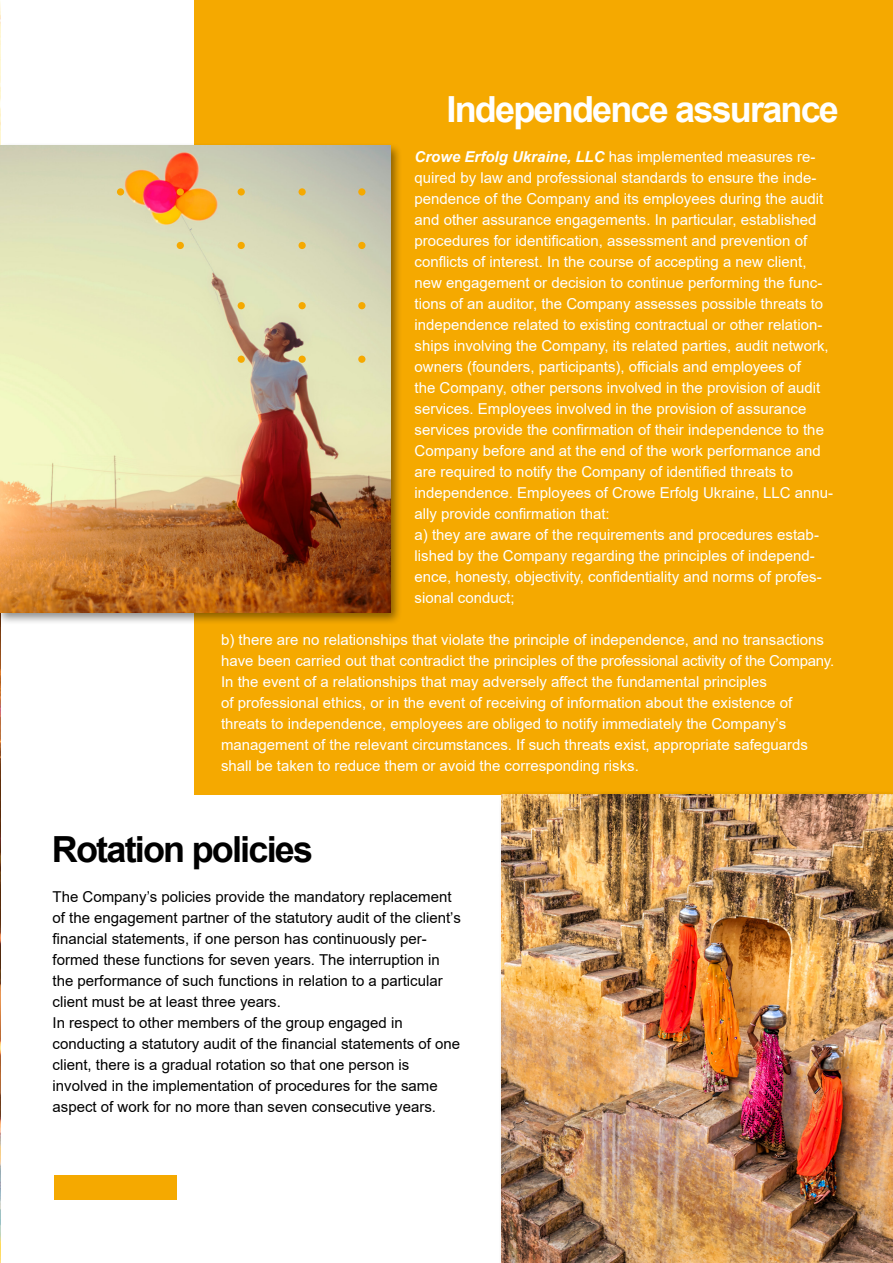
<style>
.page{position:relative;width:893px;height:1263px;background:#fff}
.page>*{position:absolute;margin:0;border:0;box-sizing:border-box;transform-origin:0 0}
.t1{font:700 36px "Arial";letter-spacing:-.05em;color:#fff}
.t2{font:700 36px "Arial";letter-spacing:-.05em;color:#000}
.t3{font:15px/21px "Arial";color:#fff}
.t4{font:15px/21px "Arial";color:#000}
.s1{font-weight:700;font-style:italic}
</style>
<div class="page">
<img style="left:0;top:1px;width:1px;height:1262px">
<div style="left:195px;top:0;width:698px;height:794px;background:#f5a900"></div>
<img style="left:502px;top:794px;width:391px;height:469px">
<div style="left:0;top:142px;width:403px;height:483px;background:#000;opacity:.45"></div>
<img style="left:0;top:146px;width:390px;height:466px">
<div style="left:54px;top:1175px;width:123px;height:24px;background:#f5a900"></div>
<div style="left:238px;top:188px;width:7px;height:8px;background:#f5a900;border-radius:50%"></div>
<div style="left:238px;top:302px;width:7px;height:7px;background:#f5a900;border-radius:50%"></div>
<div style="left:238px;top:242px;width:7px;height:7px;background:#f5a900;border-radius:50%"></div>
<div style="left:238px;top:356px;width:7px;height:7px;background:#f5a900;border-radius:50%"></div>
<div style="left:298px;top:188px;width:8px;height:8px;background:#f5a900;border-radius:50%"></div>
<div style="left:298px;top:302px;width:8px;height:7px;background:#f5a900;border-radius:50%"></div>
<div style="left:117px;top:188px;width:7px;height:8px;background:#f5a900;border-radius:50%"></div>
<div style="left:298px;top:242px;width:8px;height:7px;background:#f5a900;border-radius:50%"></div>
<div style="left:298px;top:356px;width:8px;height:7px;background:#f5a900;border-radius:50%"></div>
<div style="left:358px;top:188px;width:7px;height:8px;background:#f5a900;border-radius:50%"></div>
<div style="left:358px;top:302px;width:7px;height:7px;background:#f5a900;border-radius:50%"></div>
<div style="left:177px;top:188px;width:7px;height:8px;background:#f5a900;border-radius:50%"></div>
<div style="left:358px;top:242px;width:7px;height:7px;background:#f5a900;border-radius:50%"></div>
<div style="left:358px;top:356px;width:7px;height:7px;background:#f5a900;border-radius:50%"></div>
<div style="left:177px;top:242px;width:7px;height:7px;background:#f5a900;border-radius:50%"></div>
<h1 class="t1" style="left:447px;top:84px;width:394px">Independence assurance</h1>
<p class="t3" style="left:415px;top:146px;width:420px"><span class="s1">Crowe Erfolg Ukraine, LLC</span> has implemented measures re&shy;quired by law and professional standards to ensure the inde&shy;pendence of the Company and its employees during the audit and other assurance engagements. In particular, established procedures for identification, assessment and prevention of conflicts of interest. In the course of accepting a new client, new engagement or decision to continue performing the func&shy;tions of an auditor, the Company assesses possible threats to independence related to existing contractual or other relation&shy;ships involving the Company, its related parties, audit network, owners (founders, participants), officials and employees of<br>the Company, other persons involved in the provision of audit services. Employees involved in the provision of assurance services provide the confirmation of their independence to the Company before and at the end of the work performance and are required to notify the Company of identified threats to independence. Employees of Crowe Erfolg Ukraine, LLC annu&shy;ally provide confirmation that:<br>а) they are aware of the requirements and procedures estab&shy;lished by the Company regarding the principles of independ&shy;ence, honesty, objectivity, confidentiality and norms of profes&shy;sional conduct;</p>
<p class="t3" style="left:221px;top:629px;width:615px">b) there are no relationships that violate the principle of independence, and no transactions have been carried out that contradict the principles of the professional activity of the Company.<br>In the event of a relationships that may adversely affect the fundamental principles<br>of professional ethics, or in the event of receiving of information about the existence of threats to independence, employees are obliged to notify immediately the Company’s management of the relevant circumstances. If such threats exist, appropriate safeguards shall be taken to reduce them or avoid the corresponding risks.</p>
<h1 class="t2" style="left:52px;top:824px;width:263px">Rotation policies</h1>
<p class="t4" style="left:53px;top:886px;width:410px">The Company’s policies provide the mandatory replacement of the engagement partner of the statutory audit of the client’s financial statements, if one person has continuously per&shy;formed these functions for seven years. The interruption in the performance of such functions in relation to a particular client must be at least three years.<br>In respect to other members of the group engaged in conducting a statutory audit of the financial statements of one client, there is a gradual rotation so that one person is involved in the implementation of procedures for the same aspect of work for no more than seven consecutive years.</p>
</div>
